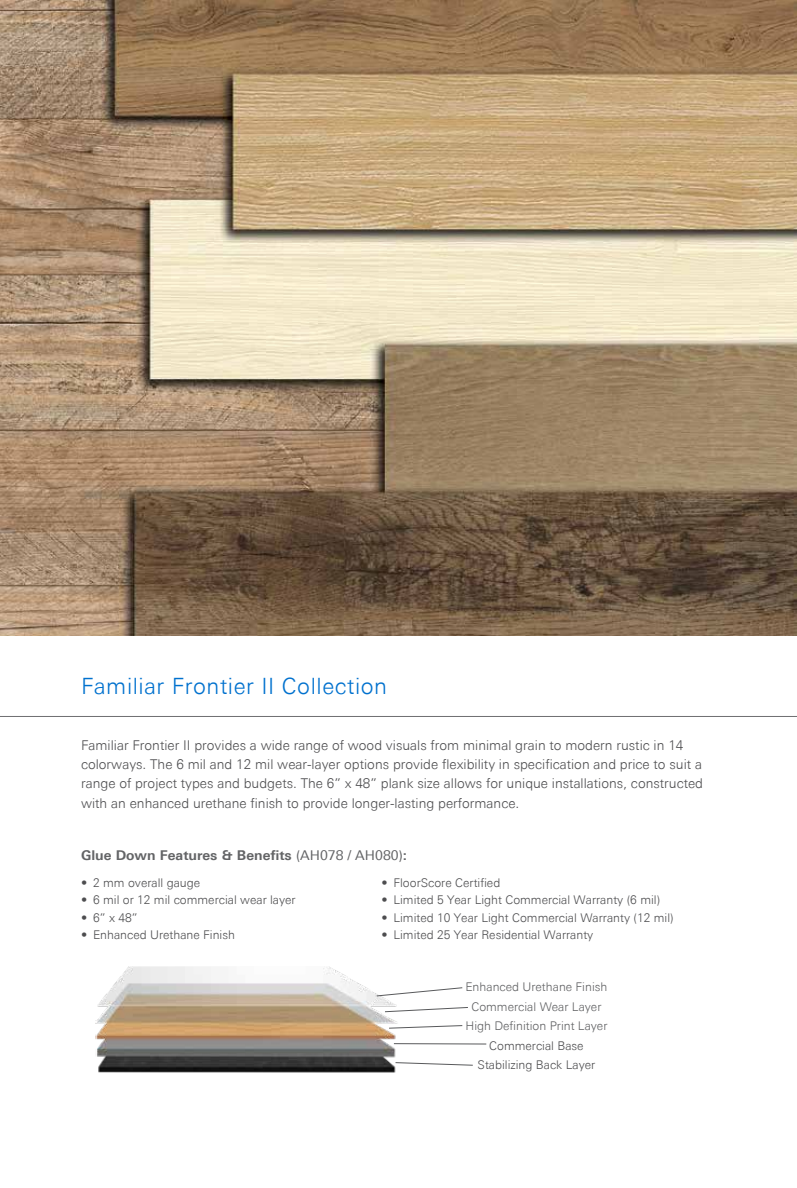
<style>
.page{position:relative;width:797px;height:1188px;background:#fff}
.page>*{position:absolute;margin:0;border:0;box-sizing:border-box;transform-origin:0 0}
.t1{font:300 22.5px "Linotype Univers Basic";letter-spacing:.025em;color:#0071ce}
.t2{font:300 13.5px/19.5px "Linotype Univers Basic";color:#4d4d4f}
.t3{font:700 13.5px "Linotype Univers Basic";color:#636466}
.t4{font:300 12px/19.5px "Linotype Univers Basic";color:#4d4d4f;text-align:center}
.t5{font:300 12px/19.5px "Linotype Univers Basic";color:#5f6062;text-align:center}
.s1{font-weight:400}
</style>
<div class="page">
<hr style="left:0;top:716px;width:796px;height:1px;background:#6d6e71">
<img style="left:95px;top:967px;width:306px;height:106px">
<svg style="left:376px;top:987px;width:86px;height:9px"></svg>
<svg style="left:384px;top:1007px;width:84px;height:5px"></svg>
<svg style="left:388px;top:1025px;width:74px;height:4px"></svg>
<hr style="left:394px;top:1043px;width:92px;height:1px;background:#58595b">
<svg style="left:395px;top:1062px;width:78px;height:4px"></svg>
<img style="left:0;top:0;width:796px;height:635px">
<h1 class="t1" style="left:81px;top:673px;width:307px">Familiar Frontier II Collection</h1>
<p class="t2" style="left:81px;top:735px;width:623px">Familiar Frontier II provides a wide range of wood visuals from minimal grain to modern rustic in 14 colorways. The 6 mil and 12 mil wear-layer options provide flexibility in specification and price to suit a range of project types and budgets. The 6” x 48” plank size allows for unique installations, constructed with an enhanced urethane finish to provide longer-lasting performance.</p>
<p class="t3" style="left:81px;top:847px;width:327px">Glue Down Features &amp; Benefits <span class="s1">(AH078 / AH080)</span>:</p>
<p class="t4" style="left:81px;top:873px;width:121px">• 2 mm overall gauge</p>
<p class="t4" style="left:81px;top:890px;width:216px">• 6 mil or 12 mil commercial wear layer</p>
<p class="t4" style="left:81px;top:908px;width:58px">• 6” x 48”</p>
<p class="t4" style="left:81px;top:925px;width:155px">• Enhanced Urethane Finish</p>
<p class="t4" style="left:381px;top:873px;width:120px">• FloorScore Certified</p>
<p class="t4" style="left:381px;top:890px;width:280px">• Limited 5 Year Light Commercial Warranty (6 mil)</p>
<p class="t4" style="left:381px;top:908px;width:293px">• Limited 10 Year Light Commercial Warranty (12 mil)</p>
<p class="t4" style="left:381px;top:925px;width:213px">• Limited 25 Year Residential Warranty</p>
<p class="t5" style="left:465px;top:977px;width:143px">Enhanced Urethane Finish<br>Commercial Wear Layer<br>High Definition Print Layer</p>
<p class="t4" style="left:477px;top:1036px;width:119px">Commercial Base<br>Stabilizing Back Layer</p>
</div>
